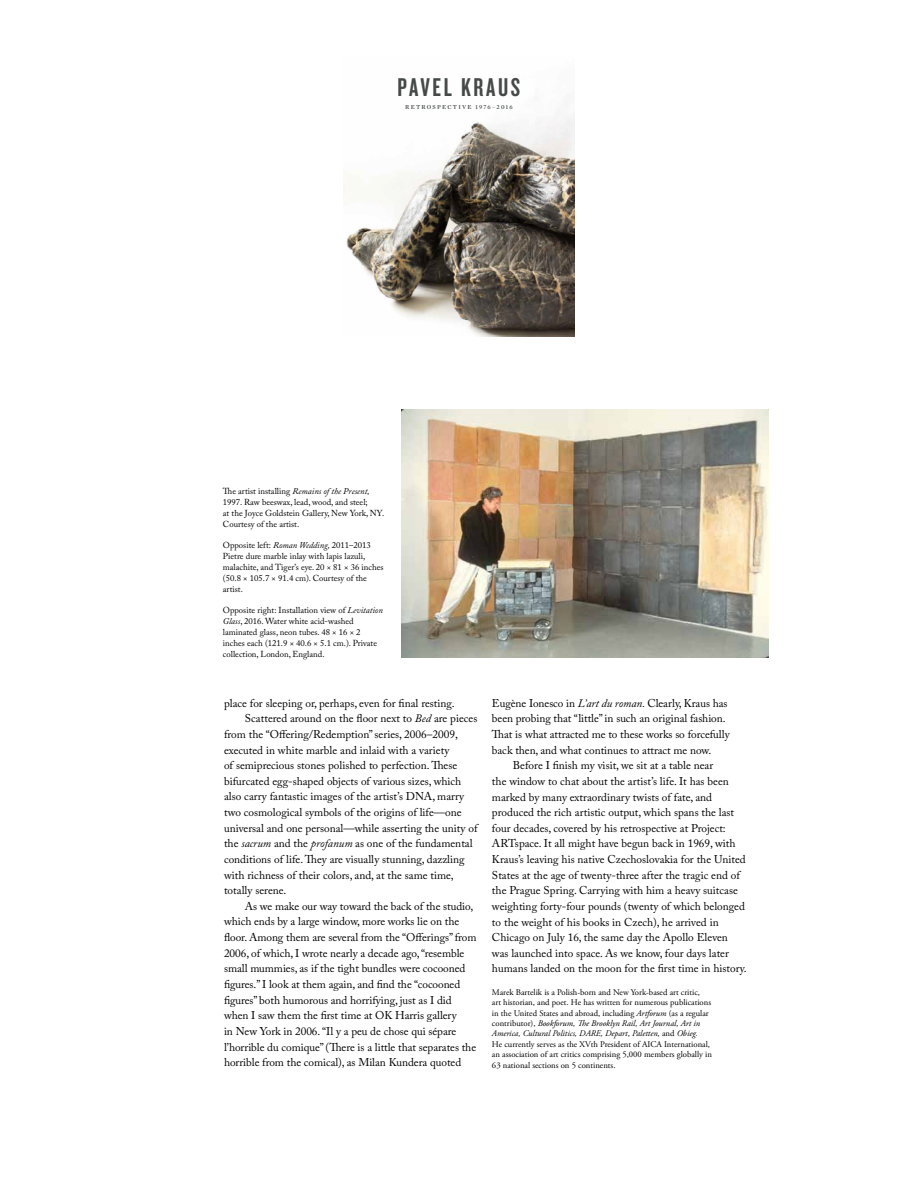
<style>
.page{position:relative;width:918px;height:1188px;background:#fff}
.page>*{position:absolute;margin:0;border:0;box-sizing:border-box;transform-origin:0 0}
.t1{font:26.7px "Knockout HTF48 Featherweight";letter-spacing:.1em;color:#454948}
.t2{font:11.25px/15.6px "Adobe Caslon Pro";color:#000}
.t3{font:8.7px/10.9px "Adobe Caslon Pro";color:#000}
.t4{font:8.7px/10.4px "Adobe Garamond Pro";color:#000}
.t5{font:600 6.3px "Mercury Display";letter-spacing:.2em;color:#454948}
.s1{font-style:italic}
</style>
<div class="page">
<img style="left:343px;top:111px;width:232px;height:226px">
<img style="left:401px;top:409px;width:368px;height:248px">
<h1 class="t1" style="left:398px;top:74px;width:124px">PAVEL KRAUS</h1>
<p class="t5" style="left:405px;top:104px;width:109px">RETROSPECTIVE 1976–2016</p>
<p class="t3" style="left:223px;top:485px;width:163px">The artist installing <span class="s1">Remains of the Present, </span>1997. Raw beeswax, lead, wood, and steel;<br>at the Joyce Goldstein Gallery, New York, NY.<br>Courtesy of the artist.</p>
<p class="t3" style="left:223px;top:540px;width:162px">Opposite left: <span class="s1">Roman Wedding,</span> 2011–2013<br>Pietre dure marble inlay with lapis lazuli, malachite, and Tiger’s eye. 20 × 81 × 36 inches (50.8 × 105.7 × 91.4 cm). Courtesy of the artist.</p>
<p class="t3" style="left:223px;top:605px;width:161px">Opposite right: Installation view of <span class="s1">Levitation Glass</span>, 2016. Water white acid-washed laminated glass, neon tubes. 48 × 16 × 2 inches each (121.9 × 40.6 × 5.1 cm.). Private collection, London, England.</p>
<p class="t2" style="left:224px;top:695px;width:232px">place for sleeping or, perhaps, even for final resting.</p>
<p class="t2" style="left:245px;top:711px;width:234px">Scattered around on the floor next to <span class="s1">Bed</span> are pieces</p>
<p class="t2" style="left:224px;top:726px;width:235px">from the “Offering/Redemption” series, 2006–2009,</p>
<p class="t2" style="left:224px;top:742px;width:227px">executed in white marble and inlaid with a variety</p>
<p class="t2" style="left:224px;top:757px;width:235px">of semiprecious stones polished to perfection. These</p>
<p class="t2" style="left:224px;top:773px;width:239px">bifurcated egg-shaped objects of various sizes, which</p>
<p class="t2" style="left:224px;top:789px;width:242px">also carry fantastic images of the artist’s DNA, marry</p>
<p class="t2" style="left:224px;top:804px;width:239px">two cosmological symbols of the origins of life—one</p>
<p class="t2" style="left:224px;top:820px;width:255px">universal and one personal—while asserting the unity of</p>
<p class="t2" style="left:224px;top:836px;width:250px">the <span class="s1">sacrum</span> and the <span class="s1">profanum</span> as one of the fundamental</p>
<p class="t2" style="left:224px;top:851px;width:242px">conditions of life. They are visually stunning, dazzling</p>
<p class="t2" style="left:224px;top:867px;width:231px">with richness of their colors, and, at the same time,</p>
<p class="t2" style="left:224px;top:883px;width:64px">totally serene.</p>
<p class="t2" style="left:245px;top:898px;width:230px">As we make our way toward the back of the studio,</p>
<p class="t2" style="left:224px;top:914px;width:237px">which ends by a large window, more works lie on the</p>
<p class="t2" style="left:224px;top:929px;width:254px">floor. Among them are several from the “Offerings” from</p>
<p class="t2" style="left:224px;top:945px;width:242px">2006, of which, I wrote nearly a decade ago, “resemble</p>
<p class="t2" style="left:224px;top:961px;width:243px">small mummies, as if the tight bundles were cocooned</p>
<p class="t2" style="left:224px;top:976px;width:238px">figures.” I look at them again, and find the “cocooned</p>
<p class="t2" style="left:224px;top:992px;width:229px">figures” both humorous and horrifying, just as I did</p>
<p class="t2" style="left:224px;top:1008px;width:234px">when I saw them the first time at OK Harris gallery</p>
<p class="t2" style="left:224px;top:1023px;width:234px">in New York in 2006. “Il y a peu de chose qui sépare</p>
<p class="t2" style="left:224px;top:1039px;width:254px">l’horrible du comique” (There is a little that separates the</p>
<p class="t2" style="left:224px;top:1054px;width:239px">horrible from the comical), as Milan Kundera quoted</p>
<p class="t2" style="left:492px;top:695px;width:239px">Eugène Ionesco in <span class="s1">L’art du roman.</span> Clearly, Kraus has been probing that “little” in such an original fashion.<br>That is what attracted me to these works so forcefully back then, and what continues to attract me now.</p>
<p class="t2" style="left:492px;top:758px;width:256px;text-indent:21px">Before I finish my visit, we sit at a table near<br>the window to chat about the artist’s life. It has been marked by many extraordinary twists of fate, and produced the rich artistic output, which spans the last four decades, covered by his retrospective at Project:<br>ARTspace. It all might have begun back in 1969, with Kraus’s leaving his native Czechoslovakia for the United States at the age of twenty-three after the tragic end of the Prague Spring. Carrying with him a heavy suitcase weighting forty-four pounds (twenty of which belonged to the weight of his books in Czech), he arrived in Chicago on July 16, the same day the Apollo Eleven was launched into space. As we know, four days later humans landed on the moon for the first time in history.</p>
<p class="t4" style="left:492px;top:987px;width:222px">Marek Bartelik is a Polish-born and New York-based art critic,<br>art historian, and poet. He has written for numerous publications in the United States and abroad, including <span class="s1">Artforum</span> (as a regular contributor), <span class="s1">Bookforum, The Brooklyn Rail, Art Journal, Art in America, Cultural Politics, DARE, Depart</span>, <span class="s1">Paletten,</span> and <span class="s1">Obieg.<br></span>He currently serves as the XVth President of AICA International, an association of art critics comprising 5,000 members globally in 63 national sections on 5 continents.</p>
</div>
